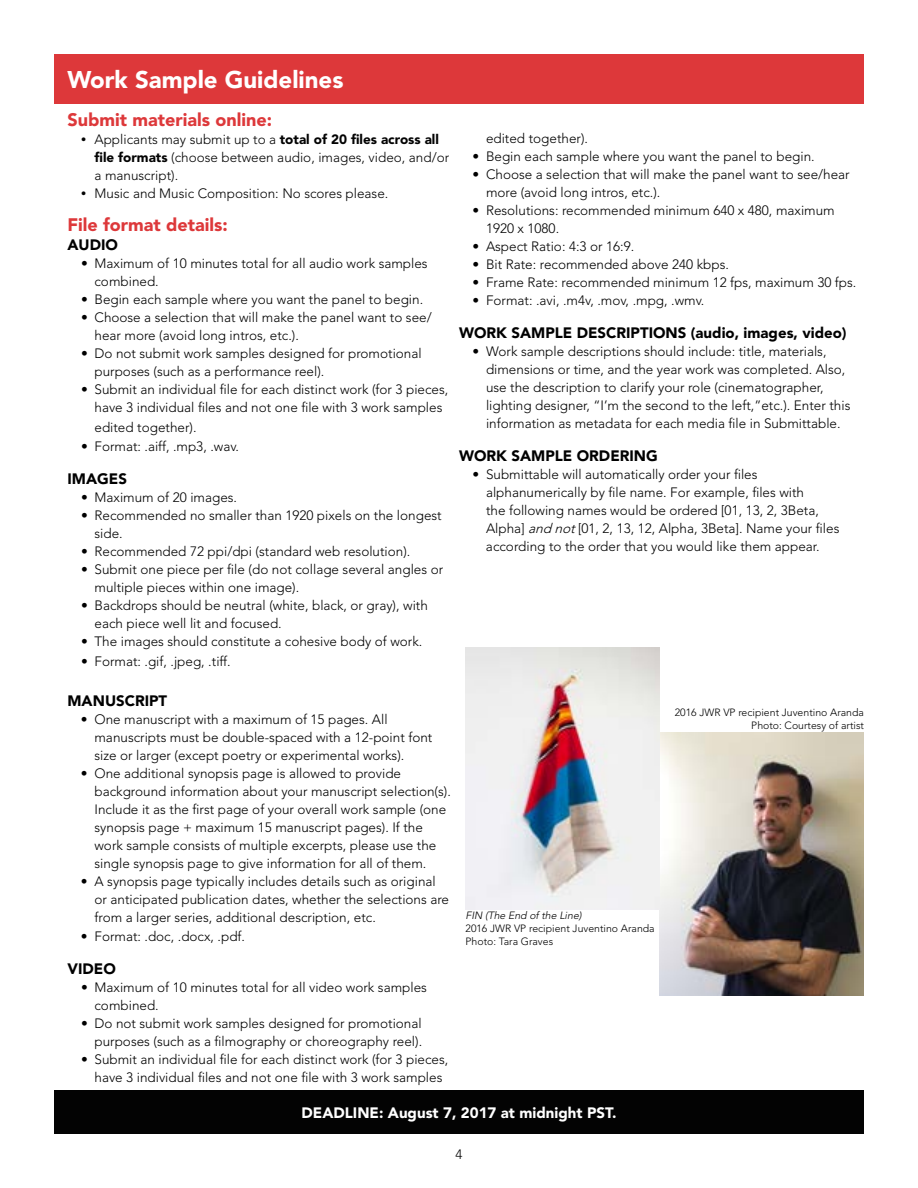
<style>
.page{position:relative;width:918px;height:1188px;background:#fff}
.page>*{position:absolute;margin:0;border:0;box-sizing:border-box;transform-origin:0 0}
.t1{font:900 24px "Avenir LT Std";color:#fff}
.t2{font:900 18px "Avenir LT Std";color:#dd383a}
.t3{font:900 15px "Avenir LT Std";color:#000}
.t4{font:900 15px "Avenir LT Std";color:#fff}
.t5{font:300 13.5px/18px "Avenir LT Std";color:#000}
.t6{font:300 13.5px/18px "Avenir LT Std";color:#030303}
.t7{font:300 10.5px/12.6px "Avenir LT Std";color:#000}
.t8{font:italic 300 10.5px "Avenir LT Std";color:#000}
.s1{font-family:"Myriad Pro";font-weight:400;font-size:18px}
.s2{font-weight:900}
.s3{font-style:italic}
</style>
<div class="page">
<div style="left:54px;top:54px;width:810px;height:49px;background:#dd383a"></div>
<div style="left:54px;top:1090px;width:810px;height:44px;background:#030303"></div>
<img style="left:659px;top:733px;width:205px;height:262px">
<img style="left:466px;top:647px;width:193px;height:263px">
<h1 class="t1" style="left:68px;top:65px;width:278px">Work Sample Guidelines</h1>
<h2 class="t2" style="left:68px;top:109px;width:206px">Submit materials online:</h2>
<p class="t6" style="left:94px;top:130px;width:356px;text-indent:-14px"><span class="s1">•</span> Applicants may submit up to a <span class="s2">total of 20 files across all file formats</span> (choose between audio, images, video, and/or a manuscript).</p>
<p class="t6" style="left:81px;top:184px;width:309px"><span class="s1">•</span> Music and Music Composition: No scores please.</p>
<h2 class="t2" style="left:68px;top:214px;width:162px">File format details:</h2>
<p class="t3" style="left:68px;top:236px;width:52px">AUDIO</p>
<p class="t5" style="left:94px;top:255px;width:335px;text-indent:-14px">• Maximum of 10 minutes total for all audio work samples combined.</p>
<p class="t5" style="left:81px;top:291px;width:344px">• Begin each sample where you want the panel to begin.</p>
<p class="t5" style="left:94px;top:309px;width:339px;text-indent:-14px">• Choose a selection that will make the panel want to see/ hear more (avoid long intros, etc.).</p>
<p class="t5" style="left:94px;top:345px;width:329px;text-indent:-14px">• Do not submit work samples designed for promotional purposes (such as a performance reel).</p>
<p class="t5" style="left:81px;top:381px;width:369px;text-align:center">• Submit an individual file for each distinct work (for 3 pieces, have 3 individual files and not one file with 3 work samples</p>
<p class="t5" style="left:94px;top:418px;width:104px">edited together).</p>
<p class="t5" style="left:81px;top:438px;width:160px">• Format: .aiff, .mp3, .wav.</p>
<p class="t3" style="left:68px;top:470px;width:61px">IMAGES</p>
<p class="t5" style="left:81px;top:489px;width:158px">• Maximum of 20 images.</p>
<p class="t5" style="left:94px;top:507px;width:349px;text-indent:-14px">• Recommended no smaller than 1920 pixels on the longest side.</p>
<p class="t5" style="left:81px;top:543px;width:331px">• Recommended 72 ppi/dpi (standard web resolution).</p>
<p class="t5" style="left:94px;top:561px;width:350px;text-indent:-14px">• Submit one piece per file (do not collage several angles or multiple pieces within one image).</p>
<p class="t5" style="left:94px;top:597px;width:335px;text-indent:-14px">• Backdrops should be neutral (white, black, or gray), with each piece well lit and focused.</p>
<p class="t5" style="left:81px;top:633px;width:343px">• The images should constitute a cohesive body of work.</p>
<p class="t5" style="left:81px;top:652px;width:151px">• Format: .gif, .jpeg, .tiff.</p>
<p class="t3" style="left:68px;top:691px;width:101px">MANUSCRIPT</p>
<p class="t5" style="left:94px;top:710px;width:339px;text-indent:-14px">• One manuscript with a maximum of 15 pages. All manuscripts must be double-spaced with a 12-point font size or larger (except poetry or experimental works).</p>
<p class="t5" style="left:94px;top:764px;width:358px;text-indent:-14px">• One additional synopsis page is allowed to provide background information about your manuscript selection(s).<br>Include it as the first page of your overall work sample (one synopsis page + maximum 15 manuscript pages). If the work sample consists of multiple excerpts, please use the single synopsis page to give information for all of them.</p>
<p class="t5" style="left:94px;top:872px;width:356px;text-indent:-14px">• A synopsis page typically includes details such as original or anticipated publication dates, whether the selections are from a larger series, additional description, etc.</p>
<p class="t5" style="left:81px;top:928px;width:166px">• Format: .doc, .docx, .pdf.</p>
<p class="t3" style="left:68px;top:960px;width:50px">VIDEO</p>
<p class="t5" style="left:94px;top:979px;width:334px;text-indent:-14px">• Maximum of 10 minutes total for all video work samples combined.</p>
<p class="t5" style="left:81px;top:1015px;width:343px;text-align:right">• Do not submit work samples designed for promotional purposes (such as a filmography or choreography reel).</p>
<p class="t5" style="left:81px;top:1051px;width:369px;text-align:center">• Submit an individual file for each distinct work (for 3 pieces, have 3 individual files and not one file with 3 work samples</p>
<p class="t5" style="left:486px;top:130px;width:104px">edited together).</p>
<p class="t5" style="left:472px;top:148px;width:344px">• Begin each sample where you want the panel to begin.</p>
<p class="t5" style="left:486px;top:166px;width:365px;text-indent:-14px">• Choose a selection that will make the panel want to see/hear more (avoid long intros, etc.).</p>
<p class="t5" style="left:486px;top:202px;width:350px;text-indent:-14px">• Resolutions: recommended minimum 640 x 480, maximum<br>1920 x 1080.</p>
<p class="t5" style="left:472px;top:238px;width:163px">• Aspect Ratio: 4:3 or 16:9.</p>
<p class="t5" style="left:472px;top:256px;width:258px">• Bit Rate: recommended above 240 kbps.</p>
<p class="t5" style="left:472px;top:274px;width:385px">• Frame Rate: recommended minimum 12 fps, maximum 30 fps.</p>
<p class="t5" style="left:472px;top:292px;width:233px">• Format: .avi, .m4v, .mov, .mpg, .wmv.</p>
<p class="t3" style="left:459px;top:324px;width:389px">WORK SAMPLE DESCRIPTIONS (audio, images, video)</p>
<p class="t5" style="left:486px;top:343px;width:366px;text-indent:-14px">• Work sample descriptions should include: title, materials, dimensions or time, and the year work was completed. Also, use the description to clarify your role (cinematographer, lighting designer, “I’m the second to the left,”etc.). Enter this information as metadata for each media file in Submittable.</p>
<p class="t3" style="left:459px;top:447px;width:200px">WORK SAMPLE ORDERING</p>
<p class="t5" style="left:486px;top:466px;width:355px;text-indent:-13px">• Submittable will automatically order your files alphanumerically by file name. For example, files with<br>the following names would be ordered [01, 13, 2, 3Beta, Alpha] <span class="s3">and not</span>[01, 2, 13, 12, Alpha, 3Beta]. Name your files according to the order that you would like them appear.</p>
<p class="t7" style="left:675px;top:706px;width:191px;text-align:right">2016 JWR VP recipient Juventino Aranda<br>Photo: Courtesy of artist</p>
<p class="t8" style="left:466px;top:910px;width:120px">FIN (The End of the Line)</p>
<p class="t7" style="left:466px;top:922px;width:191px">2016 JWR VP recipient Juventino Aranda<br>Photo: Tara Graves</p>
<p class="t4" style="left:302px;top:1104px;width:316px">DEADLINE: August 7, 2017 at midnight PST.</p>
<p class="t6" style="left:455px;top:1146px;width:9px">4</p>
</div>
